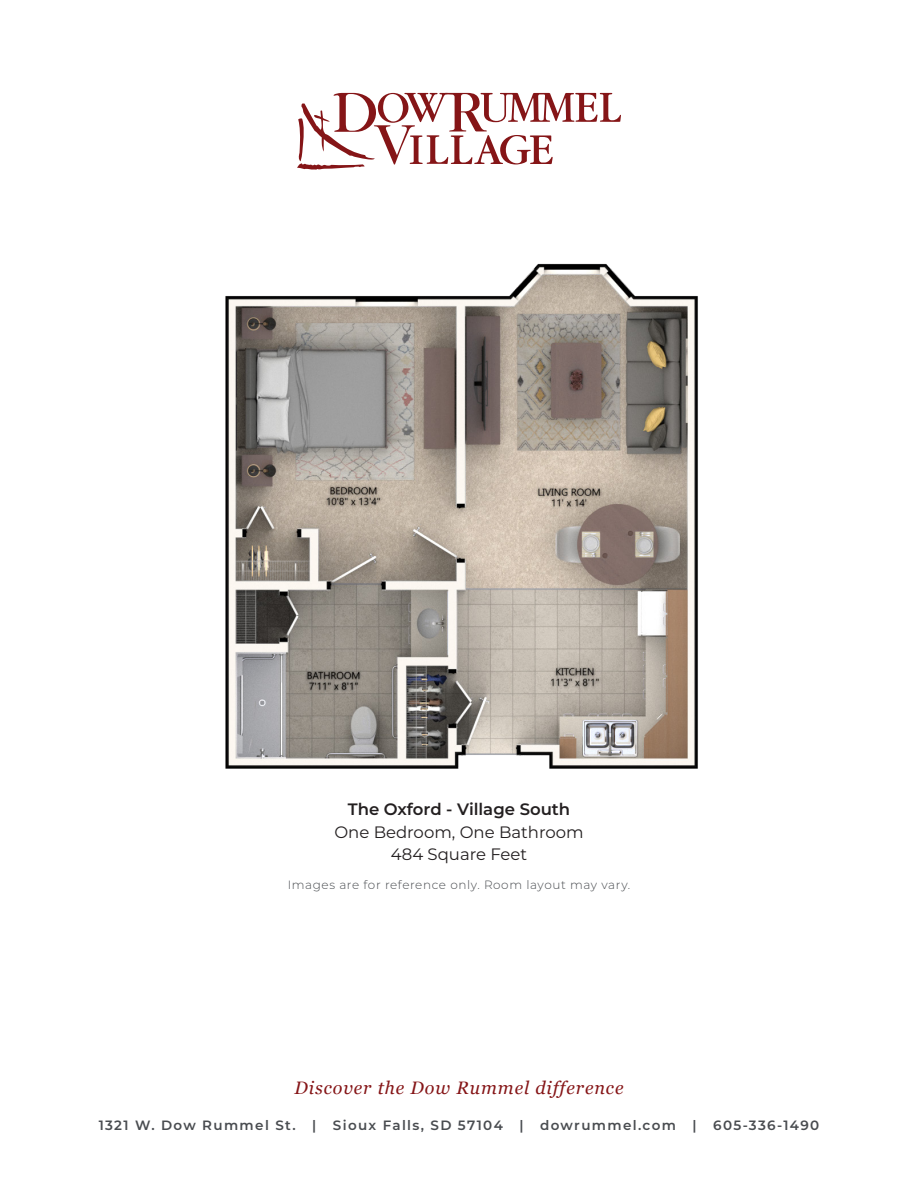
<style>
.page{position:relative;width:918px;height:1188px;background:#fff}
.page>*{position:absolute;margin:0;border:0;box-sizing:border-box;transform-origin:0 0}
.t1{font:italic 18px "Georgia";letter-spacing:.05em;color:#851517}
.t2{font:16.5px "Montserrat";color:#231f20}
.t3{font:600 16.5px "Montserrat";color:#231f20}
.t4{font:600 13.5px "Montserrat";letter-spacing:.1em;color:#494c50}
.t5{font:300 12px "Montserrat";letter-spacing:.05em;color:#494c50}
.t6{font:6.9px "Myriad Pro";color:#231f20}
</style>
<div class="page">
<svg style="left:297px;top:93px;width:324px;height:77px"></svg>
<img style="left:225px;top:263px;width:473px;height:506px">
<p class="t3" style="left:348px;top:798px;width:224px">The Oxford - Village South</p>
<p class="t6" style="left:457px;top:805px;width:47px">The Oxford - AS</p>
<p class="t2" style="left:334px;top:820px;width:251px">One Bedroom, One Bathroom</p>
<p class="t2" style="left:391px;top:843px;width:138px">484 Square Feet</p>
<p class="t5" style="left:288px;top:877px;width:344px">Images are for reference only. Room layout may vary.</p>
<h1 class="t1" style="left:294px;top:1074px;width:331px">Discover the Dow Rummel difference</h1>
<p class="t4" style="left:99px;top:1115px;width:722px">1321 W. Dow Rummel St. | Sioux Falls, SD 57104 | dowrummel.com | 605-336-1490</p>
</div>
